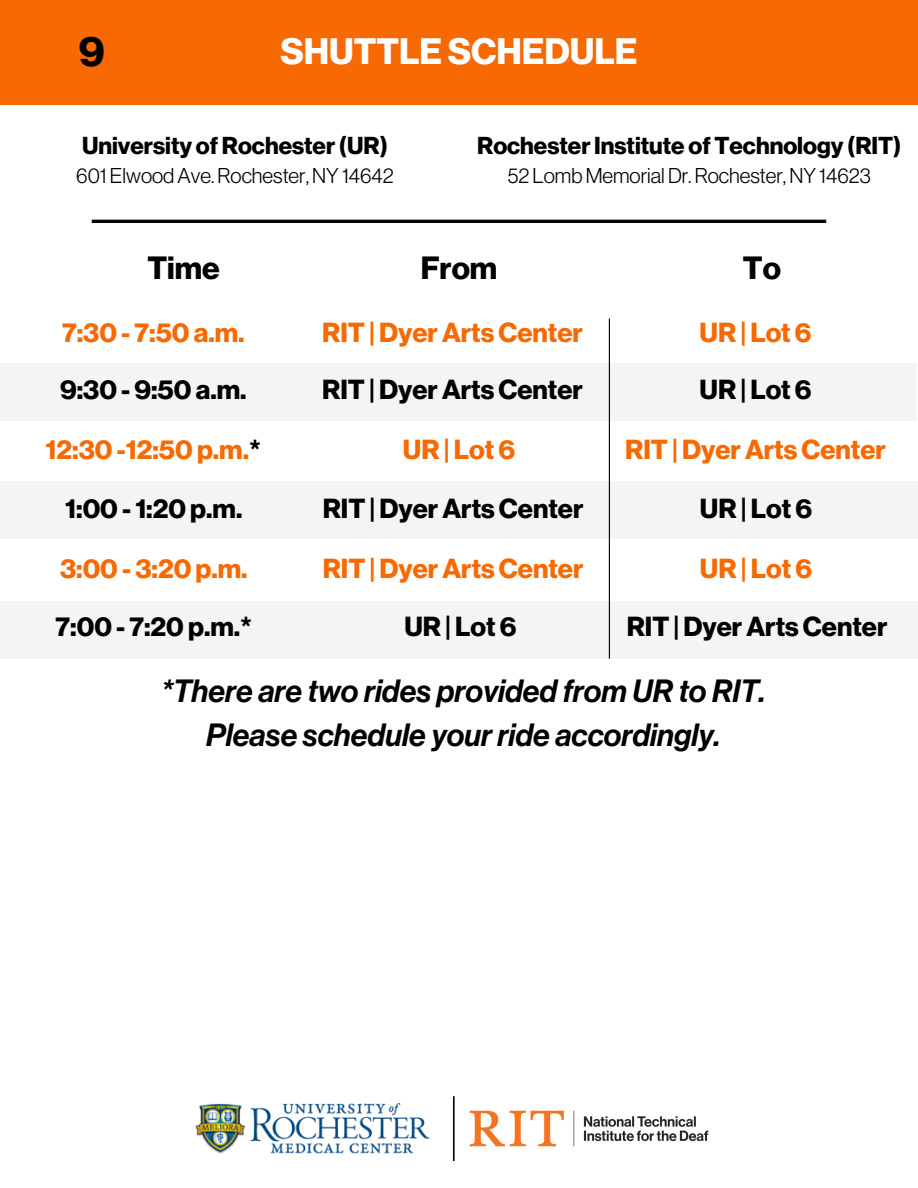
<style>
.page{position:relative;width:918px;height:1188px;background:#fff}
.page>*{position:absolute;margin:0;border:0;box-sizing:border-box;transform-origin:0 0}
.t1{font:700 42px "Neue Haas Display";color:#000}
.t2{font:700 36px "Neue Haas Display";color:#fff}
.t3{font:italic 500 31.5px/43.8px "Neue Haas Display";color:#000;text-align:center}
.t4{font:700 31.5px "Neue Haas Display";color:#000}
.t5{font:700 27px "Neue Haas Display";color:#f76902}
.t6{font:700 27px "Neue Haas Display";color:#000}
.t7{font:700 24px "Neue Haas Display";color:#000}
.t8{font:300 21px "Neue Haas Display";color:#000}
.s1{color:#000}
</style>
<div class="page">
<hr style="left:92px;top:220px;width:734px;height:3px;background:#000">
<div style="left:0;top:0;width:918px;height:105px;background:#f76902"></div>
<div style="left:0;top:363px;width:917px;height:58px;background:#f4f4f4"></div>
<div style="left:0;top:481px;width:918px;height:58px;background:#f4f4f4"></div>
<div style="left:0;top:601px;width:918px;height:58px;background:#f4f4f4"></div>
<hr style="left:609px;top:319px;width:1px;height:340px;background:#000">
<hr style="left:453px;top:1096px;width:2px;height:65px;background:#000">
<img style="left:195px;top:1103px;width:235px;height:51px">
<img style="left:469px;top:1110px;width:240px;height:37px">
<h2 class="t1" style="left:79px;top:32px;width:27px">9</h2>
<h2 class="t2" style="left:281px;top:34px;width:358px">SHUTTLE SCHEDULE</h2>
<p class="t7" style="left:82px;top:134px;width:307px">University of Rochester(UR)</p>
<h4 class="t8" style="left:76px;top:166px;width:319px">601 ElwoodAve.Rochester,NY14642</h4>
<h2 class="t7" style="left:477px;top:134px;width:426px">Rochester Institute of Technology (RIT)</h2>
<h2 class="t8" style="left:508px;top:166px;width:364px">52 Lomb MemorialDr.Rochester,NY14623</h2>
<p class="t4" style="left:147px;top:254px;width:74px">Time</p>
<h1 class="t4" style="left:421px;top:254px;width:78px">From</h1>
<p class="t4" style="left:743px;top:254px;width:40px">To</p>
<h3 class="t5" style="left:62px;top:320px;width:184px">7:30- 7:50a.m.</h3>
<h3 class="t6" style="left:60px;top:377px;width:188px">9:30- 9:50a.m.</h3>
<h3 class="t5" style="left:322px;top:320px;width:262px">RIT| DyerArts Center</h3>
<h3 class="t6" style="left:322px;top:377px;width:262px">RIT| DyerArts Center</h3>
<h3 class="t5" style="left:700px;top:320px;width:114px">UR|Lot6</h3>
<h3 class="t6" style="left:700px;top:377px;width:114px">UR|Lot6</h3>
<h3 class="t5" style="left:46px;top:437px;width:217px">12:30-12:50p.m.<span class="s1">*</span></h3>
<h3 class="t5" style="left:403px;top:437px;width:114px">UR|Lot6</h3>
<h3 class="t5" style="left:625px;top:437px;width:262px">RIT| Dyer Arts Center</h3>
<h3 class="t6" style="left:65px;top:496px;width:179px">1:00- 1:20p.m.</h3>
<h3 class="t5" style="left:60px;top:555px;width:189px">3:00- 3:20p.m.</h3>
<h3 class="t6" style="left:323px;top:496px;width:262px">RIT| DyerArts Center</h3>
<h3 class="t5" style="left:323px;top:555px;width:262px">RIT| DyerArts Center</h3>
<h3 class="t6" style="left:700px;top:496px;width:114px">UR|Lot6</h3>
<h3 class="t5" style="left:700px;top:555px;width:114px">UR|Lot6</h3>
<h3 class="t6" style="left:627px;top:614px;width:262px">RIT| DyerArts Center</h3>
<h2 class="t3" style="left:161px;top:670px;width:606px">*There are two rides provided from UR to RIT.<br>Please schedule your ride accordingly.</h2>
<h3 class="t6" style="left:404px;top:614px;width:114px">UR|Lot6</h3>
<h3 class="t6" style="left:56px;top:614px;width:198px">7:00- 7:20p.m.*</h3>
</div>
